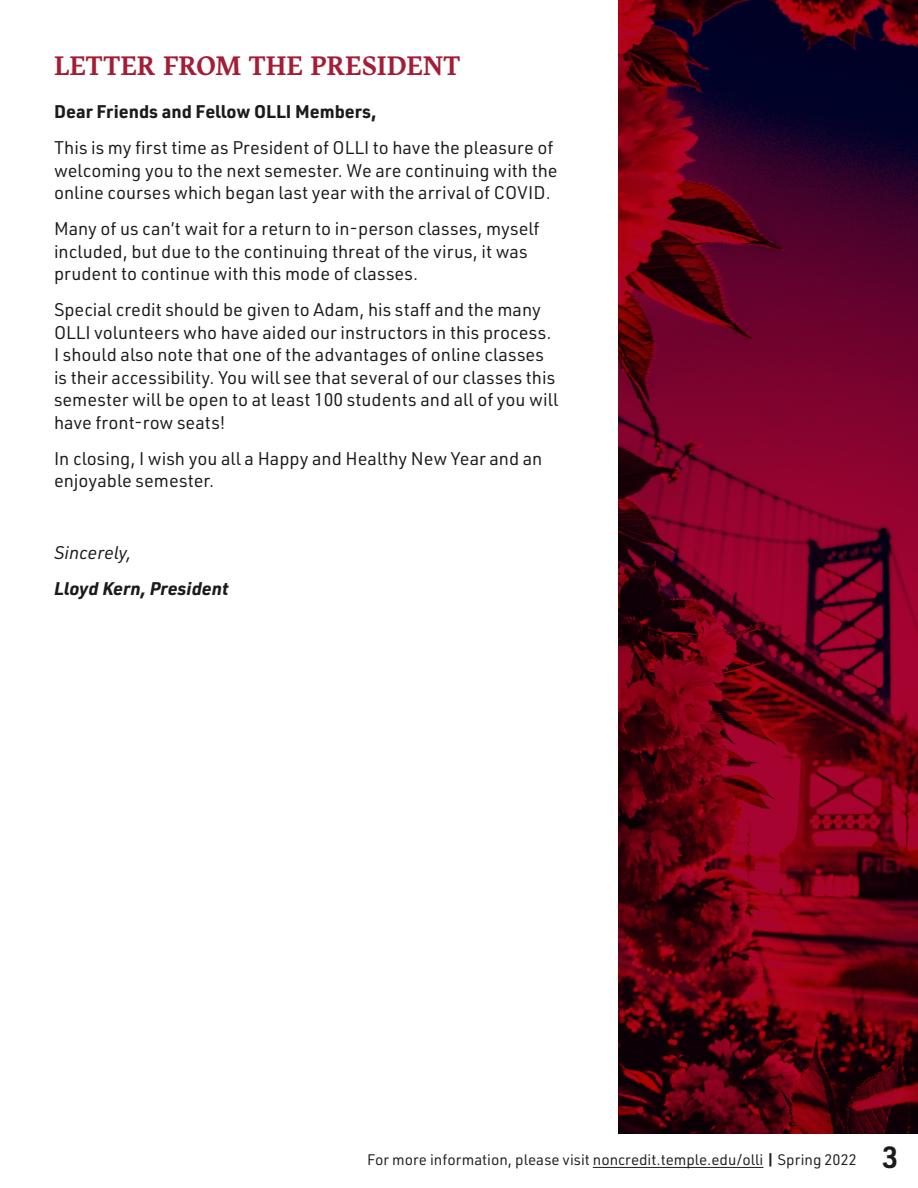
<style>
.page{position:relative;width:918px;height:1188px;background:#fff}
.page>*{position:absolute;margin:0;border:0;box-sizing:border-box;transform-origin:0 0}
.Cherry_Section_Heade{font:700 27px "Harfang";color:#a41c35}
.Body{font:18px/22.5px "URWDIN";color:#1b1b1a}
.Body-2{font:700 18px "URWDIN";color:#1b1b1a}
.Body-3{font:italic 700 18px "URWDIN";color:#1b1b1a}
.Body-4{font:italic 18px "URWDIN";color:#1b1b1a}
.t1{font:15px "URWDIN";color:#231f20}
.s1{font-weight:700;color:#1b1b1a}
.s2{font-weight:600;font-size:30px;color:#1b1b1a}
</style>
<div class="page">
<svg style="left:618px;top:0;width:300px;height:1134px;background:#5f011b"></svg>
<hr style="left:593px;top:1167px;width:170px;height:1px;background:#231f20">
<p class="Cherry_Section_Heade" style="left:54px;top:49px;width:408px">LETTER FROM THE PRESIDENT</p>
<p class="Body-2" style="left:54px;top:99px;width:324px">Dear Friends and Fellow OLLI Members,</p>
<p class="Body" style="left:54px;top:136px;width:505px">This is my first time as President of OLLI to have the pleasure of welcoming you to the next semester. We are continuing with the online courses which began last year with the arrival of COVID.</p>
<p class="Body" style="left:54px;top:217px;width:487px">Many of us can’t wait for a return to in-person classes, myself included, but due to the continuing threat of the virus, it was prudent to continue with this mode of classes.</p>
<p class="Body" style="left:54px;top:298px;width:506px">Special credit should be given to Adam, his staff and the many OLLI volunteers who have aided our instructors in this process.<br>I should also note that one of the advantages of online classes is their accessibility. You will see that several of our classes this semester will be open to at least 100 students and all of you will have front-row seats!</p>
<p class="Body" style="left:54px;top:446px;width:490px">In closing, I wish you all a Happy and Healthy New Year and an enjoyable semester.</p>
<p class="Body-4" style="left:54px;top:541px;width:79px">Sincerely,</p>
<p class="Body-3" style="left:54px;top:576px;width:176px">Lloyd Kern, President</p>
<p class="t1" style="left:367px;top:1150px;width:533px">For more information, please visit noncredit.temple.edu/olli <span class="s1">|</span> Spring 2022 <span class="s2">3</span></p>
</div>
